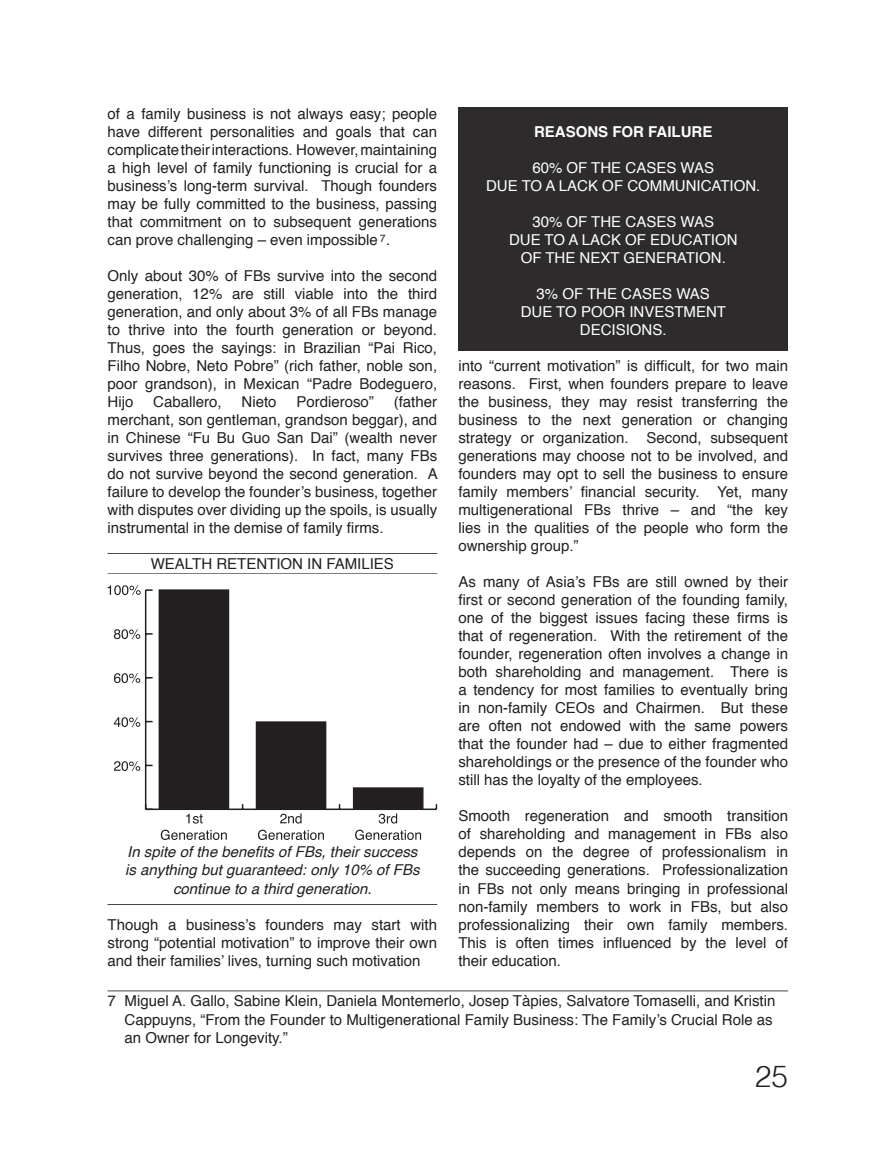
<style>
.page{position:relative;width:894px;height:1150px;background:#fff}
.page>*{position:absolute;margin:0;border:0;box-sizing:border-box;transform-origin:0 0}
.t1{font:300 30px "Helvetica";color:#231f20}
.t2{font:15px/18px "Helvetica";color:#231f20;text-align:justify}
.t3{font:15px/18px "Helvetica";color:#fff;text-align:center}
.t4{font:italic 15px/18px "Helvetica";color:#231f20;text-align:center}
.t5{font:700 15px "Helvetica";color:#fff}
.t6{font:10.5px "Helvetica";color:#231f20}
</style>
<div class="page">
<div style="left:458px;top:108px;width:330px;height:243px;background:#2e2b2c"></div>
<hr style="left:146px;top:808px;width:290px;height:1px;background:#231f20">
<svg style="left:114px;top:761px;width:26px;height:9px"></svg>
<svg style="left:114px;top:717px;width:26px;height:9px"></svg>
<svg style="left:114px;top:673px;width:26px;height:10px"></svg>
<svg style="left:114px;top:629px;width:26px;height:10px"></svg>
<hr style="left:145px;top:590px;width:1px;height:219px;background:#231f20">
<svg style="left:146px;top:764px;width:7px;height:2px"></svg>
<svg style="left:146px;top:720px;width:7px;height:2px"></svg>
<svg style="left:108px;top:585px;width:45px;height:10px"></svg>
<div style="left:159px;top:589px;width:70px;height:220px;background:#231f20"></div>
<div style="left:256px;top:721px;width:70px;height:88px;background:#231f20"></div>
<div style="left:256px;top:721px;width:70px;height:88px;border:1px solid #231f20"></div>
<div style="left:353px;top:787px;width:70px;height:22px;background:#231f20"></div>
<div style="left:353px;top:787px;width:70px;height:22px;border:1px solid #231f20"></div>
<svg style="left:379px;top:813px;width:18px;height:10px"></svg>
<svg style="left:355px;top:829px;width:66px;height:10px"></svg>
<svg style="left:280px;top:813px;width:21px;height:10px"></svg>
<svg style="left:258px;top:829px;width:66px;height:10px"></svg>
<svg style="left:186px;top:813px;width:17px;height:10px"></svg>
<svg style="left:161px;top:829px;width:66px;height:10px"></svg>
<hr style="left:108px;top:573px;width:329px;height:1px;background:#231f20">
<hr style="left:108px;top:553px;width:329px;height:1px;background:#231f20">
<hr style="left:108px;top:990px;width:680px;height:1px;background:#231f20">
<hr style="left:108px;top:904px;width:329px;height:1px;background:#231f20">
<p class="t2" style="left:108px;top:105px;width:331px">of a family business is not always easy; people have different personalities and goals that can complicate their interactions. However, maintaining a high level of family functioning is crucial for a business’s long-term survival. Though founders may be fully committed to the business, passing that commitment on to subsequent generations can prove challenging – even impossible .</p>
<p class="t2" style="left:108px;top:267px;width:331px">Only about 30% of FBs survive into the second generation, 12% are still viable into the third generation, and only about 3% of all FBs manage to thrive into the fourth generation or beyond.<br>Thus, goes the sayings: in Brazilian “Pai Rico, Filho Nobre, Neto Pobre” (rich father, noble son, poor grandson), in Mexican “Padre Bodeguero, Hijo</p>
<p class="t5" style="left:534px;top:119px;width:180px">REASONS FOR FAILURE</p>
<p class="t3" style="left:486px;top:159px;width:276px">60% OF THE CASES WAS<br>DUE TO A LACK OF COMMUNICATION.</p>
<p class="t3" style="left:509px;top:213px;width:230px">30% OF THE CASES WAS<br>DUE TO A LACK OF EDUCATION<br>OF THE NEXT GENERATION.</p>
<p class="t3" style="left:521px;top:285px;width:207px">3% OF THE CASES WAS<br>DUE TO POOR INVESTMENT<br>DECISIONS.</p>
<p class="t2" style="left:458px;top:357px;width:331px">into “current motivation” is difficult, for two main reasons. First, when founders prepare to leave the business, they may resist transferring the business to the next generation or changing strategy or organization. Second, subsequent generations may choose not to be involved, and founders may opt to sell the business to ensure family members’ financial security. Yet, many multigenerational FBs thrive – and “the key lies in the qualities of the people who form the ownership group.”</p>
<p class="t2" style="left:458px;top:573px;width:331px">As many of Asia’s FBs are still owned by their first or second generation of the founding family, one of the biggest issues facing these firms is that of regeneration. With the retirement of the founder, regeneration often involves a change in both shareholding and management. There is a tendency for most families to eventually bring in non-family CEOs and Chairmen. But these are often not endowed with the same powers that the founder had – due to either fragmented shareholdings or the presence of the founder who still has the loyalty of the employees.</p>
<p class="t2" style="left:458px;top:807px;width:331px">Smooth regeneration and smooth transition of shareholding and management in FBs also depends on the degree of professionalism in the succeeding generations. Professionalization in FBs not only means bringing in professional non-family members to work in FBs, but also professionalizing their own family members.<br>This is often times influenced by the level of their education.</p>
<p class="t2" style="left:125px;top:992px;width:652px;text-align:left">Miguel A. Gallo, Sabine Klein, Daniela Montemerlo, Josep Tàpies, Salvatore Tomaselli, and Kristin<br>Cappuyns, “From the Founder to Multigenerational Family Business: The Family’s Crucial Role as an Owner for Longevity.”</p>
<p class="t6" style="left:380px;top:230px;width:7px">7</p>
<p class="t2" style="left:153px;top:393px;width:70px">Caballero,</p>
<p class="t2" style="left:241px;top:393px;width:37px">Nieto</p>
<p class="t2" style="left:296px;top:393px;width:79px">Pordieroso”</p>
<p class="t2" style="left:108px;top:393px;width:332px;text-indent:286px">(father merchant, son gentleman, grandson beggar), and in Chinese “Fu Bu Guo San Dai” (wealth never survives three generations). In fact, many FBs do not survive beyond the second generation. A failure to develop the founder’s business, together with disputes over dividing up the spoils, is usually instrumental in the demise of family firms.</p>
<p class="t2" style="left:151px;top:555px;width:245px">WEALTH RETENTION IN FAMILIES</p>
<p class="t4" style="left:125px;top:843px;width:296px">In spite of the benefits of FBs, their success is anything but guaranteed: only 10% of FBs continue to a third generation.</p>
<p class="t2" style="left:108px;top:915px;width:331px">Though a business’s founders may start with strong “potential motivation” to improve their own and their families’ lives, turning such motivation</p>
<p class="t2" style="left:108px;top:992px;width:10px">7</p>
<h1 class="t1" style="left:754px;top:1050px;width:35px">25</h1>
</div>
